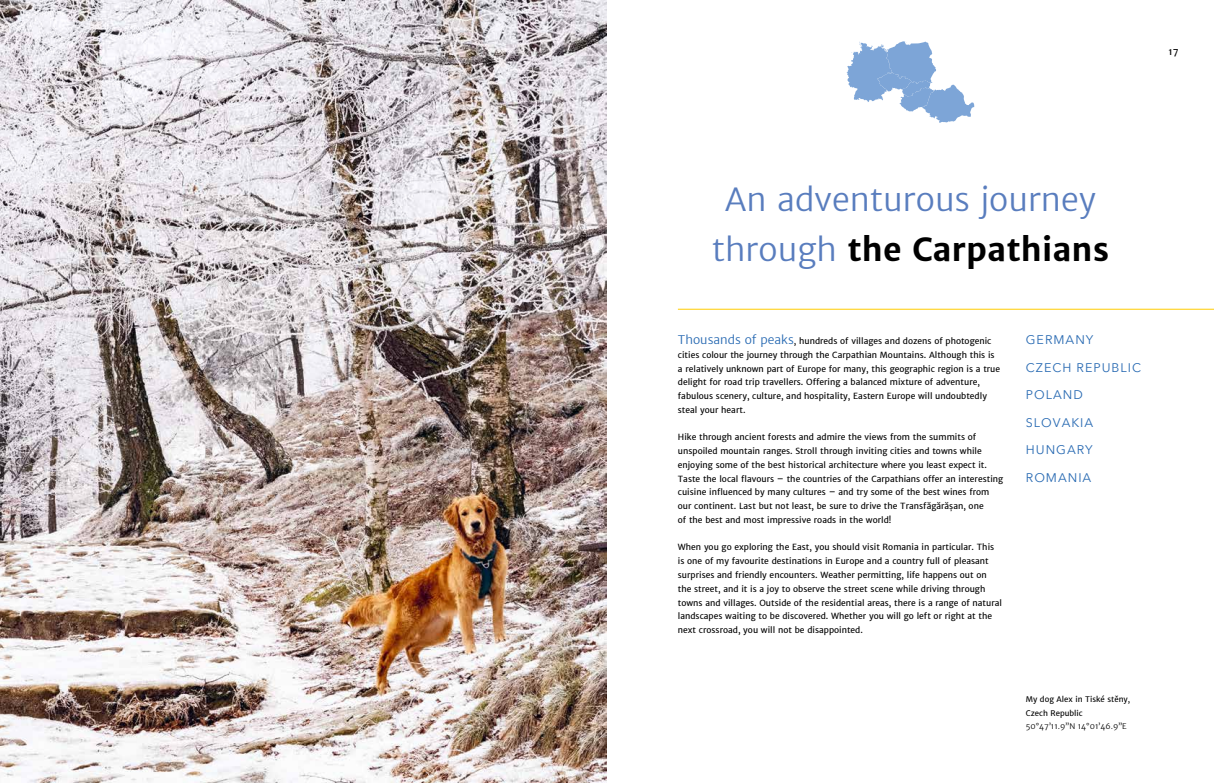
<style>
.page{position:relative;width:1214px;height:783px;background:#fff}
.page>*{position:absolute;margin:0;border:0;box-sizing:border-box;transform-origin:0 0}
.t1{font:300 32px/50px "Merriweather Sans";color:#597dbe;text-align:center}
.t2{font:12.5px/27.5px "Avenir Next";letter-spacing:.08em;color:#2769b2}
.t3{font:9.5px "Merriweather Sans";color:#000}
.t4{font:8.5px/13.8px "Merriweather Sans";color:#000}
.t5{font:7.8px/13.8px "Merriweather Sans";color:#000}
.t6{font:300 7.8px "Merriweather Sans";color:#000}
.s1{font-weight:700;color:#000}
.s2{font-weight:300;font-size:12px;color:#2769b2}
</style>
<div class="page">
<img style="left:0;top:0;width:606px;height:782px">
<hr style="left:677px;top:308px;width:536px;height:1px;background:#fc0">
<svg style="left:846px;top:41px;width:128px;height:82px"></svg>
<p class="t3" style="left:1168px;top:45px;width:12px">17</p>
<h1 class="t1" style="left:711px;top:174px;width:399px">An adventurous journey through <span class="s1">the Carpathians</span></h1>
<p class="t4" style="left:677px;top:334px;width:324px"><span class="s2">Thousands of peaks</span>, hundreds of villages and dozens of photogenic cities colour the journey through the Carpathian Mountains. Although this is a relatively unknown part of Europe for many, this geographic region is a true delight for road trip travellers. Offering a balanced mixture of adventure, fabulous scenery, culture, and hospitality, Eastern Europe will undoubtedly steal your heart.</p>
<p class="t4" style="left:677px;top:430px;width:327px">Hike through ancient forests and admire the views from the summits of unspoiled mountain ranges. Stroll through inviting cities and towns while enjoying some of the best historical architecture where you least expect it.<br>Taste the local flavours – the countries of the Carpathians offer an interesting cuisine influenced by many cultures – and try some of the best wines from our continent. Last but not least, be sure to drive the Transfăgărășan, one<br>of the best and most impressive roads in the world!</p>
<p class="t4" style="left:677px;top:540px;width:325px">When you go exploring the East, you should visit Romania in particular. This is one of my favourite destinations in Europe and a country full of pleasant surprises and friendly encounters. Weather permitting, life happens out on the street, and it is a joy to observe the street scene while driving through towns and villages. Outside of the residential areas, there is a range of natural landscapes waiting to be discovered. Whether you will go left or right at the next crossroad, you will not be disappointed.</p>
<h2 class="t2" style="left:1025px;top:325px;width:117px">GERMANY<br>CZECH REPUBLIC<br>POLAND<br>SLOVAKIA<br>HUNGARY<br>ROMANIA</h2>
<p class="t5" style="left:1025px;top:691px;width:106px">My dog Alex in Tiské stěny,<br>Czech Republic</p>
<p class="t6" style="left:1025px;top:721px;width:102px">50°47’11.9”N 14°01’46.9”E</p>
</div>
